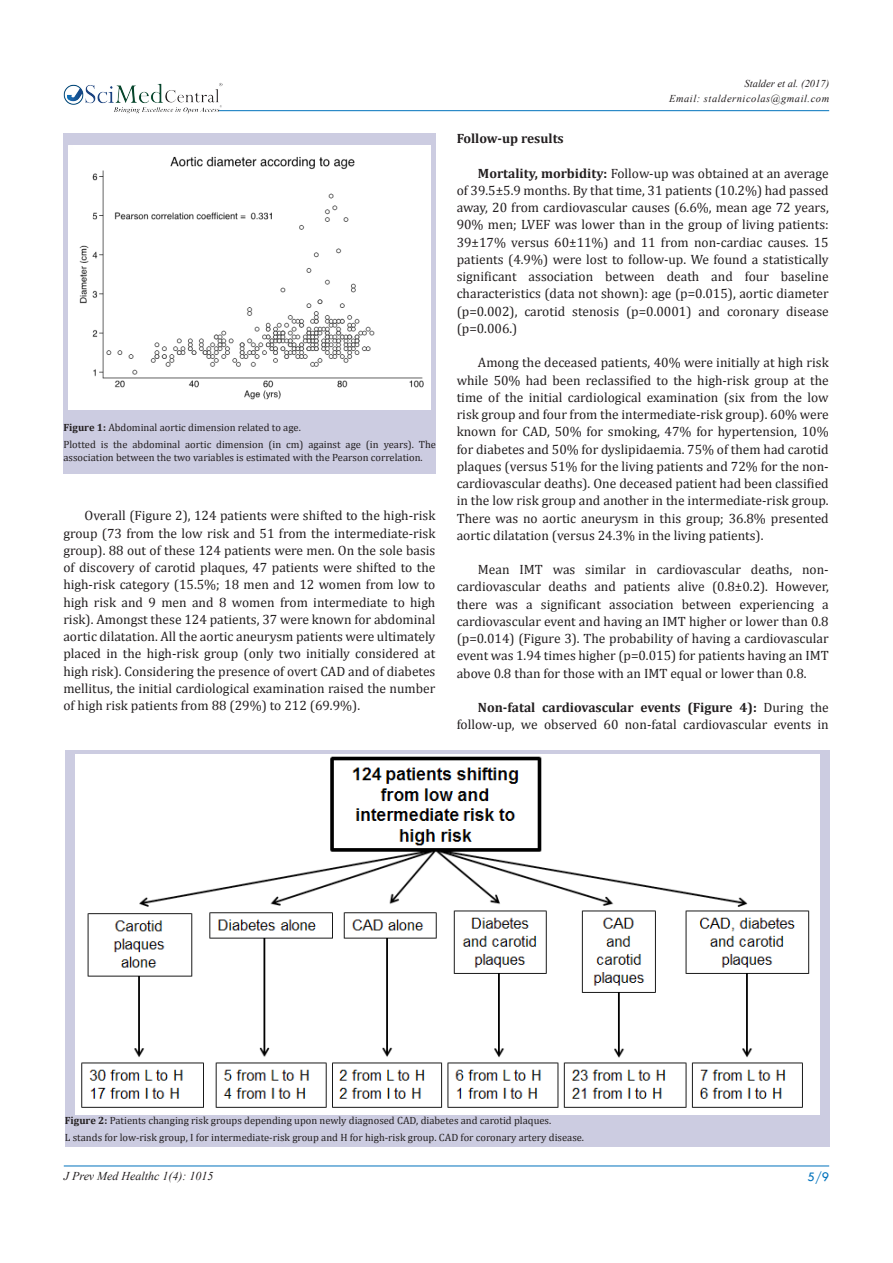
<style>
.page{position:relative;width:893px;height:1263px;background:#fff}
.page>*{position:absolute;margin:0;border:0;box-sizing:border-box;transform-origin:0 0}
.t1{font:13.5px/17.2px "Cambria";color:#231f20;text-align:justify}
.t2{font:700 13.5px "Cambria";color:#231f20}
.t3{font:13.5px "Tw Cen";color:#0072bc}
.t4{font:italic 12px "Times New Roman";color:#231f20}
.t5{font:10.5px/16.8px "Cambria";color:#231f20}
.t6{font:italic 10.5px/15px "Times New Roman";letter-spacing:.05em;color:#231f20;text-align:right}
.s1{font-weight:700}
</style>
<div class="page">
<hr style="left:64px;top:1166px;width:765px;height:1px;background:#0072bc">
<hr style="left:219px;top:110px;width:610px;height:1px;background:#0072bc">
<img style="left:64px;top:83px;width:158px;height:30px">
<div style="left:65px;top:750px;width:764px;height:397px;background:#cccce1"></div>
<img style="left:75px;top:755px;width:745px;height:359px">
<div style="left:63px;top:133px;width:373px;height:341px;background:#cccce1"></div>
<img style="left:68px;top:145px;width:363px;height:264px">
<p class="t5" style="left:63px;top:419px;width:374px"><span class="s1">Figure 1:</span> Abdominal aortic dimension related to age.<br>Plotted is the abdominal aortic dimension (in cm) against age (in years). The</p>
<p class="t5" style="left:63px;top:448px;width:361px">association between the two variables is estimated with the Pearson correlation.</p>
<p class="t1" style="left:63px;top:507px;width:374px;text-indent:21px">Overall (Figure 2), 124 patients were shifted to the high-risk group (73 from the low risk and 51 from the intermediate-risk group). 88 out of these 124 patients were men. On the sole basis of discovery of carotid plaques, 47 patients were shifted to the high-risk category (15.5%; 18 men and 12 women from low to high risk and 9 men and 8 women from intermediate to high risk). Amongst these 124 patients, 37 were known for abdominal aortic dilatation. All the aortic aneurysm patients were ultimately placed in the high-risk group (only two initially considered at high risk). Considering the presence of overt CAD and of diabetes mellitus, the initial cardiological examination raised the number of high risk patients from 88 (29%) to 212 (69.9%).</p>
<p class="t6" style="left:669px;top:76px;width:162px">Stalder et al. (2017)<br>Email: staldernicolas@gmail.com</p>
<p class="t2" style="left:457px;top:129px;width:109px">Follow-up results</p>
<p class="t1" style="left:457px;top:164px;width:374px;text-indent:21px"><span class="s1">Mortality, morbidity:</span> Follow-up was obtained at an average of 39.5±5.9 months. By that time, 31 patients (10.2%) had passed away, 20 from cardiovascular causes (6.6%, mean age 72 years, 90% men; LVEF was lower than in the group of living patients:<br>39±17% versus 60±11%) and 11 from non-cardiac causes. 15 patients (4.9%) were lost to follow-up. We found a statistically significant association between death and four baseline characteristics (data not shown): age (p=0.015), aortic diameter (p=0.002), carotid stenosis (p=0.0001) and coronary disease (p=0.006.)</p>
<p class="t1" style="left:457px;top:354px;width:374px;text-indent:21px">Among the deceased patients, 40% were initially at high risk while 50% had been reclassified to the high-risk group at the time of the initial cardiological examination (six from the low risk group and four from the intermediate-risk group). 60% were known for CAD, 50% for smoking, 47% for hypertension, 10% for diabetes and 50% for dyslipidaemia. 75% of them had carotid plaques (versus 51% for the living patients and 72% for the non&shy;cardiovascular deaths). One deceased patient had been classified in the low risk group and another in the intermediate-risk group.<br>There was no aortic aneurysm in this group; 36.8% presented aortic dilatation (versus 24.3% in the living patients).</p>
<p class="t1" style="left:457px;top:561px;width:374px;text-indent:21px">Mean IMT was similar in cardiovascular deaths, non&shy;cardiovascular deaths and patients alive (0.8±0.2). However, there was a significant association between experiencing a cardiovascular event and having an IMT higher or lower than 0.8 (p=0.014) (Figure 3). The probability of having a cardiovascular event was 1.94 times higher (p=0.015) for patients having an IMT above 0.8 than for those with an IMT equal or lower than 0.8.</p>
<p class="t1" style="left:457px;top:699px;width:374px;text-align:right"><span class="s1">Non-fatal cardiovascular events (Figure 4):</span> During the follow-up, we observed 60 non-fatal cardiovascular events in</p>
<p class="t5" style="left:65px;top:1112px;width:521px"><span class="s1">Figure 2:</span> Patients changing risk groups depending upon newly diagnosed CAD, diabetes and carotid plaques.<br>L stands for low-risk group, I for intermediate-risk group and H for high-risk group. CAD for coronary artery disease.</p>
<p class="t4" style="left:64px;top:1167px;width:151px">J Prev Med Healthc 1(4): 1015</p>
<p class="t3" style="left:807px;top:1168px;width:23px">5/9</p>
</div>
